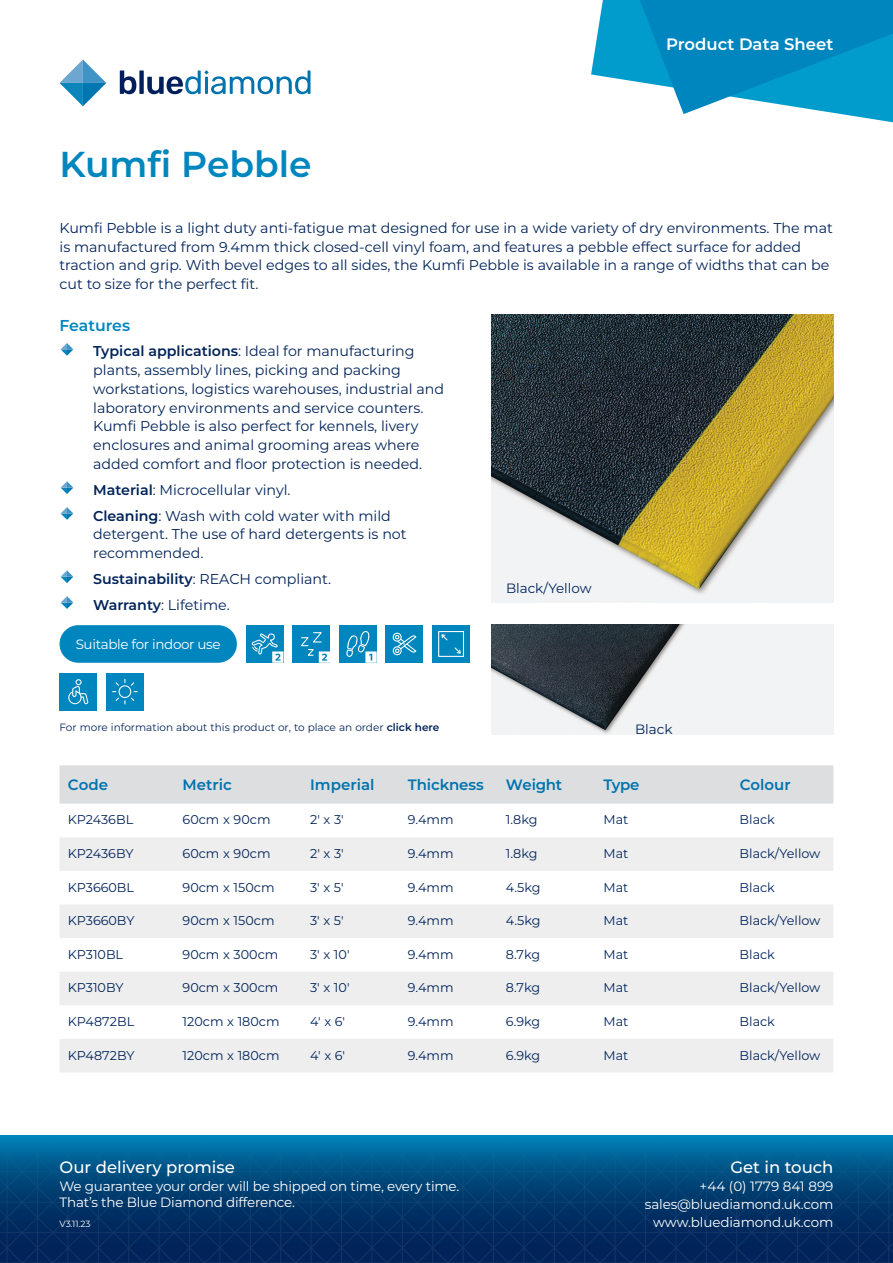
<style>
.page{position:relative;width:893px;height:1263px;background:#fff}
.page>*{position:absolute;margin:0;border:0;box-sizing:border-box;transform-origin:0 0}
.t1{font:600 36px "Montserrat";color:#0086be}
.t2{font:500 16.5px "Montserrat";color:#fff}
.t3{font:600 16.5px "Montserrat";color:#fff}
.t4{font:600 15.75px "Montserrat";color:#0086be}
.t5{font:600 15px "Montserrat";color:#0073ae}
.t6{font:14.25px/18.8px "Montserrat";color:#002359}
.t7{font:13.5px/18px "Montserrat";letter-spacing:-.015em;color:#fff;text-align:right}
.t8{font:13.5px "Montserrat";color:#002359}
.t9{font:12.75px "Montserrat";color:#002359}
.t10{font:10.5px "Montserrat";color:#002359}
.t11{font:9px "Montserrat";color:#fff}
.s1{font-weight:600}
</style>
<div class="page">
<svg style="left:60px;top:60px;width:46px;height:46px"></svg>
<svg style="left:120px;top:70px;width:190px;height:24px"></svg>
<svg style="left:0;top:1135px;width:893px;height:128px;background:#014276"></svg>
<svg style="left:591px;top:0;width:302px;height:123px"></svg>
<div style="left:60px;top:765px;width:773px;height:39px;background:#dddee0"></div>
<svg style="left:60px;top:837px;width:773px;height:235px;fill:#eeeeef"></svg>
<img style="left:491px;top:315px;width:342px;height:287px">
<div style="left:292px;top:625px;width:38px;height:38px;background:#0086be"></div>
<svg style="left:301px;top:632px;width:29px;height:31px"></svg>
<div style="left:432px;top:625px;width:38px;height:38px;background:#0086be"></div>
<svg style="left:441px;top:634px;width:20px;height:20px"></svg>
<div style="left:438px;top:631px;width:26px;height:26px;border:1px solid #fff"></div>
<div style="left:339px;top:625px;width:38px;height:38px;background:#0086be"></div>
<svg style="left:346px;top:631px;width:31px;height:32px"></svg>
<div style="left:246px;top:625px;width:37px;height:38px;background:#0086be"></div>
<svg style="left:251px;top:633px;width:32px;height:30px"></svg>
<div style="left:386px;top:625px;width:37px;height:38px;background:#0086be"></div>
<div style="left:393px;top:646px;width:9px;height:9px;border:1px solid #fff;border-radius:50%"></div>
<div style="left:393px;top:633px;width:9px;height:9px;border:1px solid #fff;border-radius:50%"></div>
<svg style="left:395px;top:635px;width:22px;height:18px"></svg>
<div style="left:60px;top:673px;width:37px;height:37px;background:#0086be"></div>
<svg style="left:68px;top:679px;width:21px;height:26px"></svg>
<div style="left:106px;top:673px;width:38px;height:37px;background:#0086be"></div>
<svg style="left:113px;top:679px;width:24px;height:25px"></svg>
<svg style="left:61px;top:343px;width:12px;height:13px"></svg>
<svg style="left:61px;top:481px;width:12px;height:13px"></svg>
<svg style="left:61px;top:507px;width:12px;height:13px"></svg>
<svg style="left:61px;top:570px;width:12px;height:13px"></svg>
<svg style="left:61px;top:596px;width:12px;height:13px"></svg>
<img style="left:491px;top:624px;width:342px;height:110px">
<div style="left:60px;top:625px;width:177px;height:38px;background:#0086be;border-radius:19px"></div>
<h1 class="t1" style="left:60px;top:139px;width:254px">Kumfi Pebble</h1>
<p class="t3" style="left:666px;top:33px;width:169px">Product Data Sheet</p>
<p class="t6" style="left:60px;top:218px;width:775px">Kumfi Pebble is a light duty anti-fatigue mat designed for use in a wide variety of dry environments. The mat is manufactured from 9.4mm thick closed-cell vinyl foam, and features a pebble effect surface for added traction and grip. With bevel edges to all sides, the Kumfi Pebble is available in a range of widths that can be cut to size for the perfect fit.</p>
<p class="t4" style="left:60px;top:314px;width:72px">Features</p>
<p class="t6" style="left:93px;top:341px;width:352px"><span class="s1">Typical applications</span>: Ideal for manufacturing plants, assembly lines, picking and packing workstations, logistics warehouses, industrial and laboratory environments and service counters.<br>Kumfi Pebble is also perfect for kennels, livery enclosures and animal grooming areas where added comfort and floor protection is needed.</p>
<p class="t6" style="left:93px;top:476px;width:299px;line-height:25.8px"><span class="s1">Material</span>: Microcellular vinyl.<br><span class="s1">Cleaning</span>: Wash with cold water with mild</p>
<p class="t6" style="left:93px;top:524px;width:315px">detergent. The use of hard detergents is not recommended.</p>
<p class="t6" style="left:93px;top:565px;width:240px;line-height:25.8px"><span class="s1">Sustainability</span>: REACH compliant.<br><span class="s1">Warranty</span>: Lifetime.</p>
<p class="t7" style="left:76px;top:634px;width:147px">Suitable for indoor use</p>
<p class="t10" style="left:60px;top:720px;width:381px">For more information about this product or, to place an order <span class="s1">click here</span></p>
<p class="t8" style="left:506px;top:579px;width:87px">Black/Yellow</p>
<p class="t8" style="left:635px;top:720px;width:39px">Black</p>
<p class="t5" style="left:68px;top:774px;width:42px">Code</p>
<p class="t5" style="left:183px;top:774px;width:51px">Metric</p>
<p class="t5" style="left:310px;top:774px;width:66px">Imperial</p>
<p class="t5" style="left:408px;top:774px;width:77px">Thickness</p>
<p class="t5" style="left:506px;top:774px;width:58px">Weight</p>
<p class="t5" style="left:604px;top:774px;width:37px">Type</p>
<p class="t5" style="left:740px;top:774px;width:53px">Colour</p>
<p class="t9" style="left:68px;top:811px;width:67px">KP2436BL</p>
<p class="t9" style="left:183px;top:811px;width:89px">60cm x 90cm</p>
<p class="t9" style="left:310px;top:811px;width:35px">2' x 3'</p>
<p class="t9" style="left:408px;top:811px;width:47px">9.4mm</p>
<p class="t9" style="left:506px;top:811px;width:33px">1.8kg</p>
<p class="t9" style="left:604px;top:811px;width:26px">Mat</p>
<p class="t9" style="left:740px;top:811px;width:37px">Black</p>
<p class="t9" style="left:68px;top:845px;width:67px">KP2436BY</p>
<p class="t9" style="left:183px;top:845px;width:89px">60cm x 90cm</p>
<p class="t9" style="left:310px;top:845px;width:35px">2' x 3'</p>
<p class="t9" style="left:408px;top:845px;width:47px">9.4mm</p>
<p class="t9" style="left:506px;top:845px;width:33px">1.8kg</p>
<p class="t9" style="left:604px;top:845px;width:26px">Mat</p>
<p class="t9" style="left:740px;top:845px;width:82px">Black/Yellow</p>
<p class="t9" style="left:68px;top:878px;width:68px">KP3660BL</p>
<p class="t9" style="left:183px;top:878px;width:94px">90cm x 150cm</p>
<p class="t9" style="left:310px;top:878px;width:35px">3' x 5'</p>
<p class="t9" style="left:408px;top:878px;width:47px">9.4mm</p>
<p class="t9" style="left:506px;top:878px;width:36px">4.5kg</p>
<p class="t9" style="left:604px;top:878px;width:26px">Mat</p>
<p class="t9" style="left:740px;top:878px;width:37px">Black</p>
<p class="t9" style="left:68px;top:912px;width:68px">KP3660BY</p>
<p class="t9" style="left:183px;top:912px;width:94px">90cm x 150cm</p>
<p class="t9" style="left:310px;top:912px;width:35px">3' x 5'</p>
<p class="t9" style="left:408px;top:912px;width:47px">9.4mm</p>
<p class="t9" style="left:506px;top:912px;width:36px">4.5kg</p>
<p class="t9" style="left:604px;top:912px;width:26px">Mat</p>
<p class="t9" style="left:740px;top:912px;width:82px">Black/Yellow</p>
<p class="t9" style="left:68px;top:945px;width:57px">KP310BL</p>
<p class="t9" style="left:183px;top:945px;width:97px">90cm x 300cm</p>
<p class="t9" style="left:310px;top:945px;width:41px">3' x 10'</p>
<p class="t9" style="left:408px;top:945px;width:47px">9.4mm</p>
<p class="t9" style="left:506px;top:945px;width:36px">8.7kg</p>
<p class="t9" style="left:604px;top:945px;width:26px">Mat</p>
<p class="t9" style="left:740px;top:945px;width:37px">Black</p>
<p class="t9" style="left:68px;top:979px;width:57px">KP310BY</p>
<p class="t9" style="left:183px;top:979px;width:97px">90cm x 300cm</p>
<p class="t9" style="left:310px;top:979px;width:41px">3' x 10'</p>
<p class="t9" style="left:408px;top:979px;width:47px">9.4mm</p>
<p class="t9" style="left:506px;top:979px;width:36px">8.7kg</p>
<p class="t9" style="left:604px;top:979px;width:26px">Mat</p>
<p class="t9" style="left:740px;top:979px;width:82px">Black/Yellow</p>
<p class="t9" style="left:68px;top:1013px;width:68px">KP4872BL</p>
<p class="t9" style="left:183px;top:1013px;width:99px">120cm x 180cm</p>
<p class="t9" style="left:310px;top:1013px;width:37px">4' x 6'</p>
<p class="t9" style="left:408px;top:1013px;width:47px">9.4mm</p>
<p class="t9" style="left:506px;top:1013px;width:36px">6.9kg</p>
<p class="t9" style="left:604px;top:1013px;width:26px">Mat</p>
<p class="t9" style="left:740px;top:1013px;width:37px">Black</p>
<p class="t9" style="left:68px;top:1046px;width:68px">KP4872BY</p>
<p class="t9" style="left:183px;top:1046px;width:99px">120cm x 180cm</p>
<p class="t9" style="left:310px;top:1046px;width:37px">4' x 6'</p>
<p class="t9" style="left:408px;top:1046px;width:47px">9.4mm</p>
<p class="t9" style="left:506px;top:1046px;width:36px">6.9kg</p>
<p class="t9" style="left:604px;top:1046px;width:26px">Mat</p>
<p class="t9" style="left:740px;top:1046px;width:82px">Black/Yellow</p>
<p class="t2" style="left:60px;top:1155px;width:177px">Our delivery promise</p>
<p class="t7" style="left:60px;top:1177px;width:401px;line-height:16.2px;text-align:left">We guarantee your order will be shipped on time, every time.<br>That’s the Blue Diamond difference.</p>
<p class="t11" style="left:60px;top:1218px;width:32px">V3.11.23</p>
<p class="t2" style="left:730px;top:1155px;width:105px">Get in touch</p>
<p class="t7" style="left:645px;top:1176px;width:190px">+44 (0) 1779 841 899 sales@bluediamond.uk.com www.bluediamond.uk.com</p>
</div>
